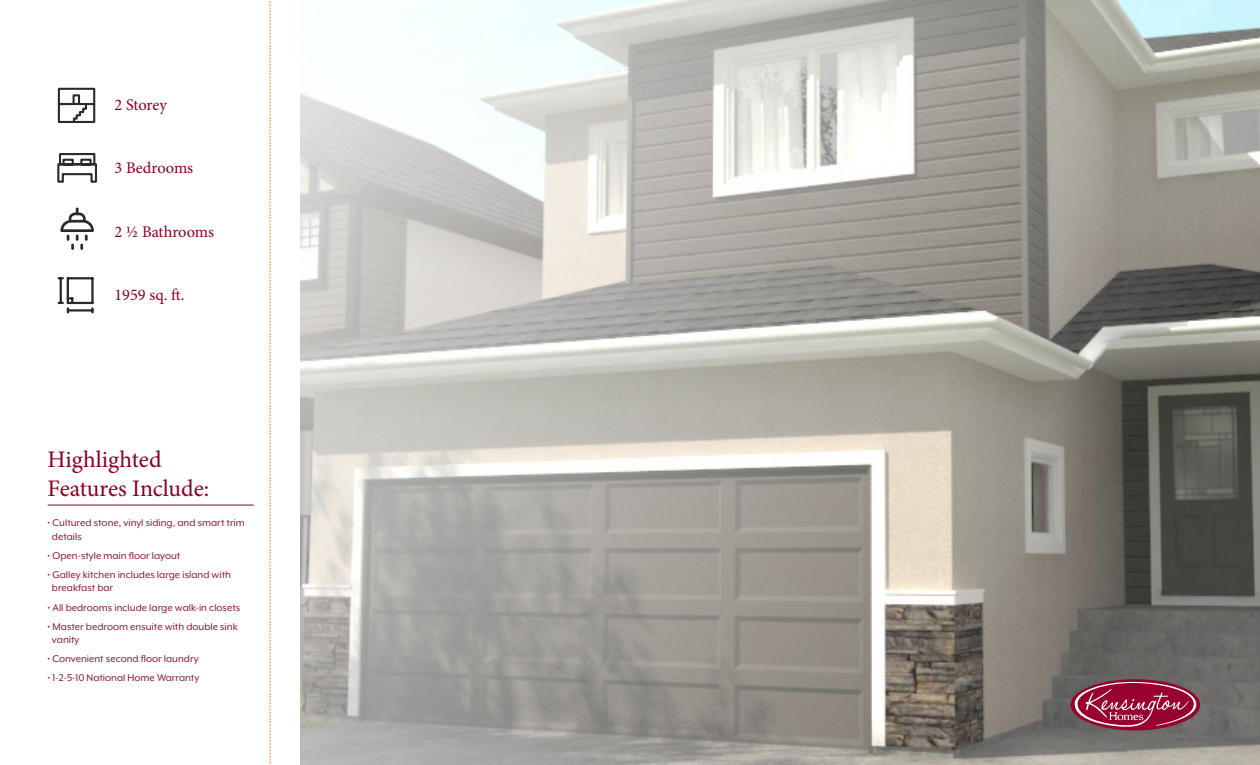
<style>
.page{position:relative;width:1260px;height:765px;background:#fff}
.page>*{position:absolute;margin:0;border:0;box-sizing:border-box;transform-origin:0 0}
.t1{font:23.75px/28.5px "Minion Pro";color:#8a011f}
.t2{font:16.38px "Minion Pro";color:#8a011f}
.t3{font:11.25px/13.5px "Mr Eaves XL Mod OT";color:#8b1737}
</style>
<div class="page">
<img style="left:301px;top:0;width:959px;height:765px">
<hr style="left:48px;top:505px;width:206px;height:1px;background:#8a011f">
<svg style="left:1071px;top:679px;width:129px;height:51px"></svg>
<svg style="left:1075px;top:681px;width:121px;height:48px;background:#a13655"></svg>
<hr style="left:68px;top:302px;width:24px;height:2px;background:#040503">
<hr style="left:68px;top:309px;width:24px;height:3px;background:#040503">
<hr style="left:60px;top:278px;width:2px;height:25px;background:#040503">
<hr style="left:91px;top:278px;width:3px;height:25px;background:#040503">
<hr style="left:68px;top:277px;width:24px;height:2px;background:#040503">
<hr style="left:67px;top:278px;width:2px;height:25px;background:#040503">
<svg style="left:91px;top:308px;width:3px;height:4px"></svg>
<svg style="left:59px;top:297px;width:14px;height:15px"></svg>
<svg style="left:58px;top:88px;width:37px;height:35px"></svg>
<svg style="left:57px;top:153px;width:40px;height:30px"></svg>
<svg style="left:60px;top:208px;width:34px;height:42px"></svg>
<svg style="left:270px;top:1px;width:1px;height:763px"></svg>
<p class="t2" style="left:114px;top:94px;width:54px">2 Storey</p>
<p class="t2" style="left:114px;top:157px;width:80px">3 Bedrooms</p>
<p class="t2" style="left:114px;top:221px;width:101px">2 1/2 Bathrooms</p>
<p class="t2" style="left:114px;top:284px;width:72px">1959 sq. ft.</p>
<p class="t1" style="left:48px;top:446px;width:163px">Highlighted<br>Features Include:</p>
<p class="t3" style="left:52px;top:516px;width:194px;text-indent:-4px">• Cultured stone, vinyl siding, and smart trim details</p>
<p class="t3" style="left:48px;top:549px;width:134px">• Open-style main floor layout</p>
<p class="t3" style="left:52px;top:568px;width:181px;text-indent:-4px">• Galley kitchen includes large island with breakfast bar</p>
<p class="t3" style="left:48px;top:600px;width:194px">• All bedrooms include large walk-in closets</p>
<p class="t3" style="left:52px;top:620px;width:187px;text-indent:-4px">• Master bedroom ensuite with double sink vanity</p>
<p class="t3" style="left:48px;top:652px;width:153px">• Convenient second floor laundry</p>
<p class="t3" style="left:48px;top:671px;width:153px">• 1-2-5-10 National Home Warranty</p>
</div>
